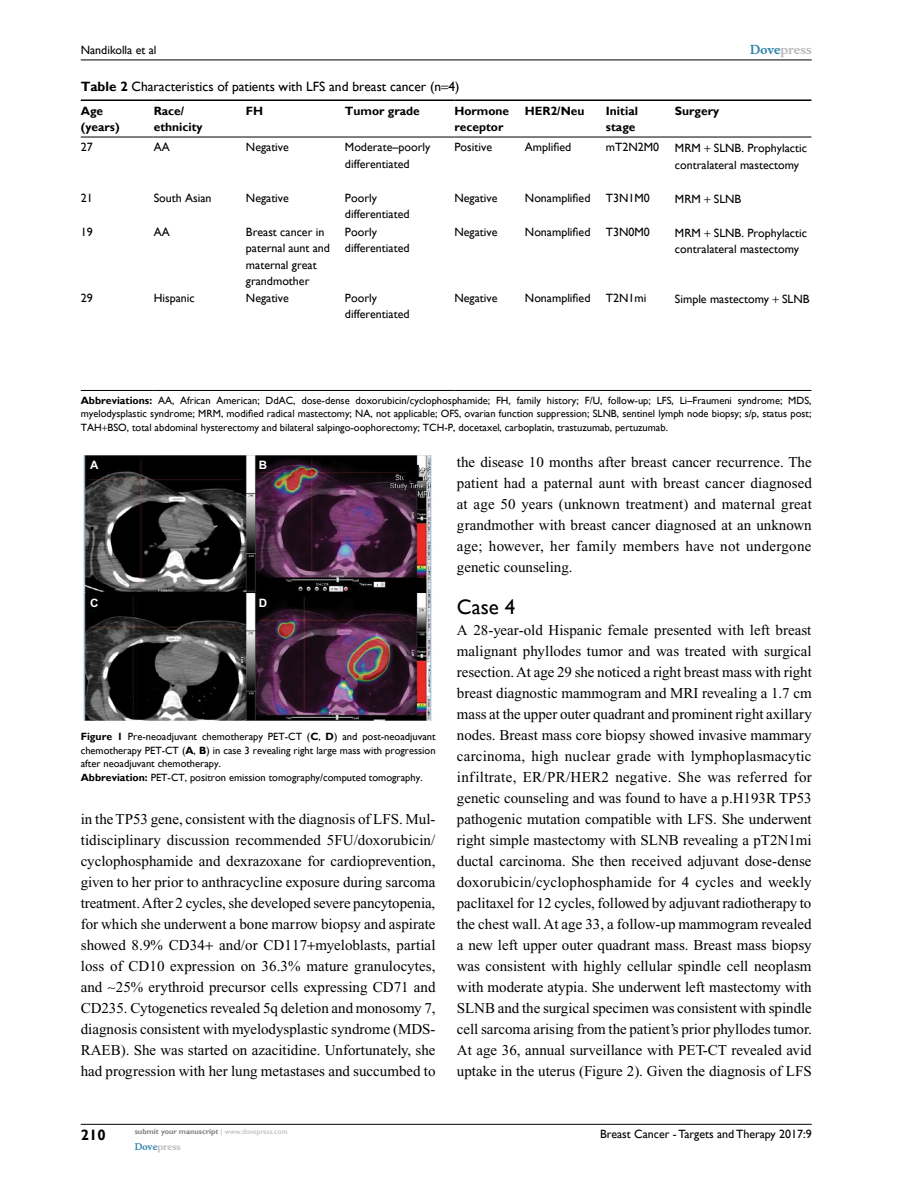
<style>
.page{position:relative;width:918px;height:1188px;background:#fff}
.page>*{position:absolute;margin:0;border:0;box-sizing:border-box;transform-origin:0 0}
.t1{font:21px "Gill Sans";color:#000}
.t2{font:15px/21px "Times New Roman";color:#000;text-align:justify}
.t3{font:700 15px "Gill Sans";color:#000}
.t4{font:13.5px "Gill Sans";color:#000}
.t5{font:12px/16.5px "Gill Sans";color:#000}
.t6{font:700 12px/16.5px "Gill Sans";color:#000}
.t7{font:700 12px "Musee";color:#b8babc}
.t8{font:700 11.55px "Arial";color:#fff}
.t9{font:10.5px/13.5px "Gill Sans";color:#000;text-align:justify}
.t10{font:700 9px "Musee";color:#b8babc}
.t11{font:700 7.5px "Gill Sans";color:#808285}
.s1{color:#3785ad}
.s2{font-weight:700}
.s3{font-weight:400;color:#b8babc}
</style>
<div class="page">
<hr style="left:81px;top:1124px;width:731px;height:1px;background:#000">
<hr style="left:81px;top:60px;width:731px;height:1px;background:#000">
<hr style="left:81px;top:99px;width:73px;height:2px;background:#000">
<hr style="left:154px;top:99px;width:92px;height:2px;background:#000">
<hr style="left:246px;top:99px;width:99px;height:2px;background:#000">
<hr style="left:345px;top:99px;width:109px;height:2px;background:#000">
<hr style="left:454px;top:99px;width:71px;height:2px;background:#000">
<hr style="left:525px;top:99px;width:81px;height:2px;background:#000">
<hr style="left:606px;top:99px;width:69px;height:2px;background:#000">
<hr style="left:675px;top:99px;width:136px;height:2px;background:#000">
<hr style="left:81px;top:137px;width:73px;height:1px;background:#000">
<hr style="left:154px;top:137px;width:92px;height:1px;background:#000">
<hr style="left:246px;top:137px;width:99px;height:1px;background:#000">
<hr style="left:345px;top:137px;width:109px;height:1px;background:#000">
<hr style="left:454px;top:137px;width:71px;height:1px;background:#000">
<hr style="left:525px;top:137px;width:81px;height:1px;background:#000">
<hr style="left:606px;top:137px;width:69px;height:1px;background:#000">
<hr style="left:675px;top:137px;width:136px;height:1px;background:#000">
<hr style="left:81px;top:390px;width:73px;height:1px;background:#000">
<hr style="left:154px;top:390px;width:92px;height:1px;background:#000">
<hr style="left:246px;top:390px;width:99px;height:1px;background:#000">
<hr style="left:345px;top:390px;width:109px;height:1px;background:#000">
<hr style="left:454px;top:390px;width:71px;height:1px;background:#000">
<hr style="left:525px;top:390px;width:81px;height:1px;background:#000">
<hr style="left:606px;top:390px;width:69px;height:1px;background:#000">
<hr style="left:675px;top:390px;width:136px;height:1px;background:#000">
<img style="left:84px;top:455px;width:349px;height:266px">
<p class="t5" style="left:81px;top:42px;width:77px">Nandikolla et al</p>
<p class="t7" style="left:750px;top:43px;width:63px"><span class="s1">Dove</span>press</p>
<p class="t4" style="left:81px;top:79px;width:380px"><span class="s2">Table 2</span> Characteristics of patients with LFS and breast cancer (n 4)</p>
<p class="t6" style="left:81px;top:103px;width:40px">Age (years)</p>
<p class="t6" style="left:154px;top:103px;width:50px">Race/ ethnicity</p>
<p class="t6" style="left:246px;top:103px;width:19px">FH</p>
<p class="t6" style="left:345px;top:103px;width:76px">Tumor grade</p>
<p class="t6" style="left:454px;top:103px;width:56px">Hormone receptor</p>
<p class="t6" style="left:525px;top:103px;width:61px">HER2/Neu</p>
<p class="t6" style="left:606px;top:103px;width:33px">Initial stage</p>
<p class="t6" style="left:675px;top:103px;width:46px">Surgery</p>
<p class="t5" style="left:81px;top:139px;width:13px">27</p>
<p class="t5" style="left:154px;top:139px;width:18px">AA</p>
<p class="t5" style="left:246px;top:139px;width:44px">Negative</p>
<p class="t5" style="left:345px;top:139px;width:87px">Moderate–poorly differentiated</p>
<p class="t5" style="left:454px;top:139px;width:39px">Positive</p>
<p class="t5" style="left:525px;top:139px;width:48px">Amplified</p>
<p class="t5" style="left:606px;top:139px;width:55px">mT2N2M0</p>
<p class="t5" style="left:675px;top:140px;width:134px">MRM SLNB. Prophylactic contralateral mastectomy</p>
<p class="t5" style="left:81px;top:190px;width:13px">21</p>
<p class="t5" style="left:154px;top:190px;width:59px">South Asian</p>
<p class="t5" style="left:246px;top:190px;width:44px">Negative</p>
<p class="t5" style="left:345px;top:190px;width:66px">Poorly differentiated</p>
<p class="t5" style="left:454px;top:190px;width:44px">Negative</p>
<p class="t5" style="left:525px;top:190px;width:67px">Nonamplified</p>
<p class="t5" style="left:606px;top:190px;width:45px">T3N1M0</p>
<p class="t5" style="left:675px;top:191px;width:68px">MRM SLNB</p>
<p class="t5" style="left:81px;top:224px;width:13px">19</p>
<p class="t5" style="left:154px;top:224px;width:18px">AA</p>
<p class="t5" style="left:246px;top:224px;width:86px">Breast cancer in paternal aunt and maternal great grandmother</p>
<p class="t5" style="left:345px;top:224px;width:66px">Poorly differentiated</p>
<p class="t5" style="left:454px;top:224px;width:44px">Negative</p>
<p class="t5" style="left:525px;top:224px;width:67px">Nonamplified</p>
<p class="t5" style="left:606px;top:224px;width:45px">T3N0M0</p>
<p class="t5" style="left:675px;top:225px;width:134px">MRM SLNB. Prophylactic contralateral mastectomy</p>
<p class="t5" style="left:81px;top:290px;width:13px">29</p>
<p class="t5" style="left:154px;top:290px;width:43px">Hispanic</p>
<p class="t5" style="left:246px;top:290px;width:44px">Negative</p>
<p class="t5" style="left:345px;top:290px;width:66px">Poorly differentiated</p>
<p class="t5" style="left:454px;top:290px;width:44px">Negative</p>
<p class="t5" style="left:525px;top:290px;width:67px">Nonamplified</p>
<p class="t5" style="left:606px;top:290px;width:42px">T2N1mi</p>
<p class="t5" style="left:675px;top:291px;width:136px">Simple mastectomy SLNB</p>
<p class="t9" style="left:81px;top:394px;width:732px"><span class="s2">Abbreviations:</span> AA, African American; DdAC, dose-dense doxorubicin/cyclophosphamide; FH, family history; F/U, follow-up; LFS, Li–Fraumeni syndrome; MDS, myelodysplastic syndrome; MRM, modified radical mastectomy; NA, not applicable; OFS, ovarian function suppression; SLNB, sentinel lymph node biopsy; s/p, status post; TAH BSO, total abdominal hysterectomy and bilateral salpingo-oophorectomy; TCH-P, docetaxel, carboplatin, trastuzumab, pertuzumab.</p>
<p class="t8" style="left:90px;top:458px;width:10px">A</p>
<p class="t8" style="left:259px;top:458px;width:10px">B</p>
<p class="t2" style="left:457px;top:452px;width:357px">the disease 10 months after breast cancer recurrence. The patient had a paternal aunt with breast cancer diagnosed at age 50 years (unknown treatment) and maternal great grandmother with breast cancer diagnosed at an unknown age; however, her family members have not undergone genetic counseling.</p>
<h1 class="t1" style="left:457px;top:595px;width:60px">Case 4</h1>
<p class="t2" style="left:457px;top:620px;width:357px">A 28-year-old Hispanic female presented with left breast malignant phyllodes tumor and was treated with surgical resection. At age 29 she noticed a right breast mass with right breast diagnostic mammogram and MRI revealing a 1.7 cm mass at the upper outer quadrant and prominent right axillary nodes. Breast mass core biopsy showed invasive mammary carcinoma, high nuclear grade with lymphoplasmacytic infiltrate, ER/PR/HER2 negative. She was referred for genetic counseling and was found to have a p.H193R TP53 pathogenic mutation compatible with LFS. She underwent right simple mastectomy with SLNB revealing a pT2N1mi ductal carcinoma. She then received adjuvant dose-dense doxorubicin/cyclophosphamide for 4 cycles and weekly paclitaxel for 12 cycles, followed by adjuvant radiotherapy to the chest wall. At age 33, a follow-up mammogram revealed a new left upper outer quadrant mass. Breast mass biopsy was consistent with highly cellular spindle cell neoplasm with moderate atypia. She underwent left mastectomy with SLNB and the surgical specimen was consistent with spindle cell sarcoma arising from the patient’s prior phyllodes tumor.<br>At age 36, annual surveillance with PET-CT revealed avid uptake in the uterus (Figure 2). Given the diagnosis of LFS</p>
<p class="t8" style="left:90px;top:596px;width:10px">C</p>
<p class="t8" style="left:259px;top:596px;width:10px">D</p>
<p class="t9" style="left:81px;top:730px;width:356px;text-align:left"><span class="s2">Figure 1</span> Pre-neoadjuvant chemotherapy PET-CT (<span class="s2">C</span>, <span class="s2">D</span>) and post-neoadjuvant chemotherapy PET-CT (<span class="s2">A</span>, <span class="s2">B</span>) in case 3 revealing right large mass with progression after neoadjuvant chemotherapy.<br><span class="s2">Abbreviation:</span> PET-CT, positron emission tomography/computed tomography.</p>
<p class="t2" style="left:81px;top:809px;width:356px">in the TP53 gene, consistent with the diagnosis of LFS. Mul&shy;tidisciplinary discussion recommended 5FU/doxorubicin/ cyclophosphamide and dexrazoxane for cardioprevention, given to her prior to anthracycline exposure during sarcoma treatment. After 2 cycles, she developed severe pancytopenia, for which she underwent a bone marrow biopsy and aspirate showed 8.9% CD34 and/or CD117 myeloblasts, partial loss of CD10 expression on 36.3% mature granulocytes, and 25% erythroid precursor cells expressing CD71 and CD235. Cytogenetics revealed 5q deletion and monosomy 7, diagnosis consistent with myelodysplastic syndrome (MDS-RAEB). She was started on azacitidine. Unfortunately, she had progression with her lung metastases and succumbed to</p>
<p class="t3" style="left:81px;top:1126px;width:26px">210</p>
<p class="t11" style="left:135px;top:1127px;width:154px">submit your manuscript <span class="s3">| www.dovepress.com</span></p>
<p class="t10" style="left:135px;top:1141px;width:48px"><span class="s1">Dove</span>press</p>
<p class="t5" style="left:600px;top:1126px;width:213px">Breast Cancer - Targets and Therapy 2017:9</p>
</div>
